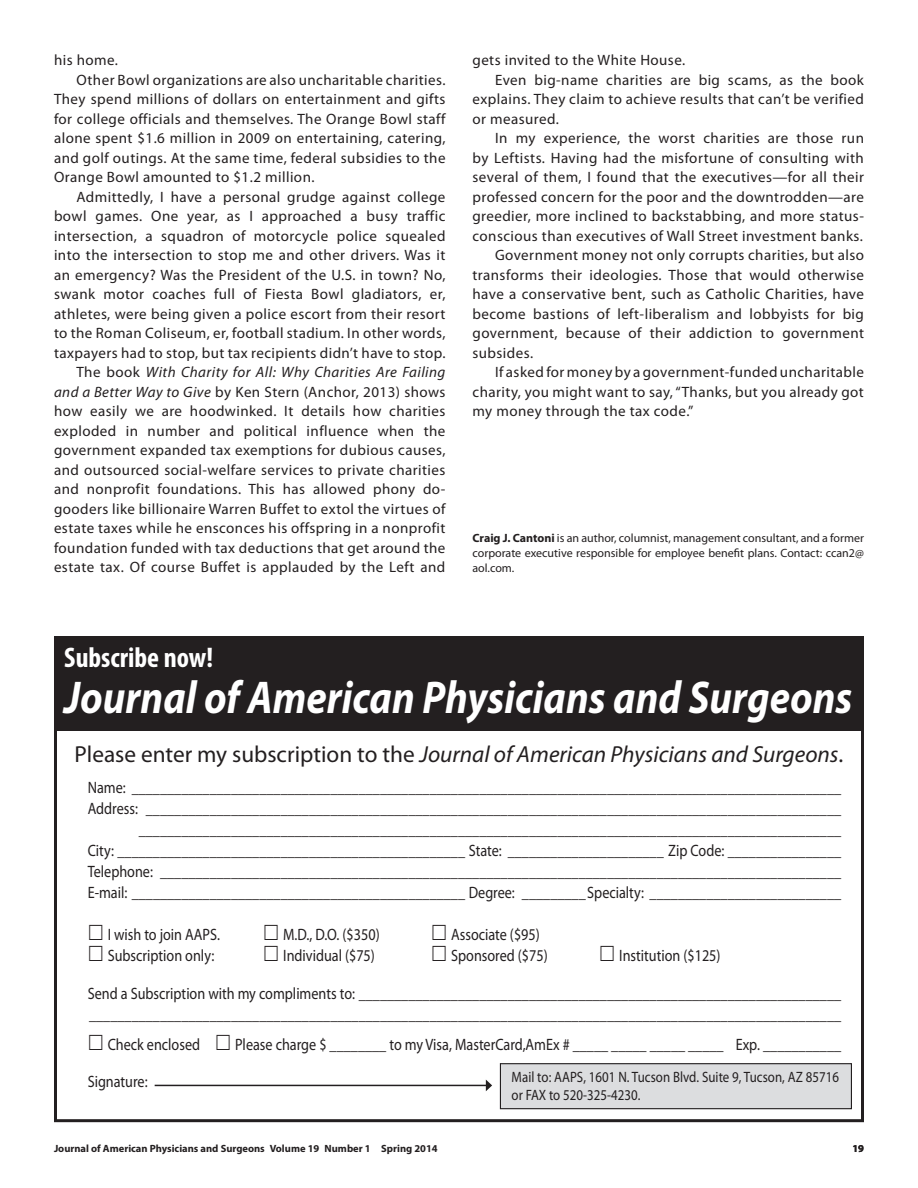
<style>
.page{position:relative;width:918px;height:1188px;background:#fff}
.page>*{position:absolute;margin:0;border:0;box-sizing:border-box;transform-origin:0 0}
.t1{font:italic 700 46.2px "Myriad Pro";color:#fff;scale:.88 1}
.t2{font:700 condensed 28.5px "Myriad Pro";color:#fff}
.t3{font:italic 23.25px "Myriad Pro";color:#231f20}
.t4{font:16.5px/21px "Myriad Pro";color:#231f20;text-align:justify;scale:.86 1}
.t5{font:15px/19.5px "Myriad Pro";letter-spacing:.03em;color:#231f20;text-align:justify}
.t6{font:15px/18px "Myriad Pro";letter-spacing:.005em;color:#231f20;scale:.86 1}
.t7{font:12px/15px "Myriad Pro";color:#231f20;text-align:justify}
.t8{font:700 10.5px "Myriad Pro";color:#231f20}
.s1{font-style:italic}
.s2{font-weight:700}
.s3{font-style:normal}
.s4{color:#fff}
</style>
<div class="page">
<div style="left:54px;top:636px;width:810px;height:95px;background:#231f20"></div>
<hr style="left:155px;top:1085px;width:332px;height:1px;background:#231f20">
<svg style="left:486px;top:1080px;width:6px;height:11px"></svg>
<div style="left:500px;top:1064px;width:351px;height:45px;background:#dcdddf"></div>
<div style="left:500px;top:1063px;width:352px;height:46px;border:1px solid #231f20"></div>
<p class="t5" style="left:54px;top:51px;width:66px">his home.</p>
<p class="t5" style="left:54px;top:70px;width:393px;text-indent:22px">Other Bowl organizations are also uncharitable charities.<br>They spend millions of dollars on entertainment and gifts for college officials and themselves. The Orange Bowl staff alone spent $1.6 million in 2009 on entertaining, catering, and golf outings. At the same time, federal subsidies to the Orange Bowl amounted to $1.2 million.</p>
<p class="t5" style="left:54px;top:187px;width:393px;text-indent:22px">Admittedly, I have a personal grudge against college bowl games. One year, as I approached a busy traffic intersection, a squadron of motorcycle police squealed into the intersection to stop me and other drivers. Was it an emergency? Was the President of the U.S. in town? No, swank motor coaches full of Fiesta Bowl gladiators, er, athletes, were being given a police escort from their resort to the Roman Coliseum, er, football stadium. In other words, taxpayers had to stop, but tax recipients didn’t have to stop.</p>
<p class="t5" style="left:54px;top:363px;width:393px;text-indent:22px">The book <span class="s1">With Charity for All: Why Charities Are Failing and a Better Way to Give</span> by Ken Stern (Anchor, 2013) shows how easily we are hoodwinked. It details how charities exploded in number and political influence when the government expanded tax exemptions for dubious causes, and outsourced social-welfare services to private charities and nonprofit foundations. This has allowed phony do&shy;gooders like billionaire Warren Buffet to extol the virtues of estate taxes while he ensconces his offspring in a nonprofit foundation funded with tax deductions that get around the estate tax. Of course Buffet is applauded by the Left and</p>
<p class="t5" style="left:472px;top:51px;width:214px">gets invited to the White House.</p>
<p class="t5" style="left:472px;top:70px;width:393px;text-indent:22px">Even big-name charities are big scams, as the book explains. They claim to achieve results that can’t be verified or measured.</p>
<p class="t5" style="left:472px;top:129px;width:393px;text-indent:22px">In my experience, the worst charities are those run by Leftists. Having had the misfortune of consulting with several of them, I found that the executives—for all their professed concern for the poor and the downtrodden—are greedier, more inclined to backstabbing, and more status&shy;conscious than executives of Wall Street investment banks.</p>
<p class="t5" style="left:472px;top:246px;width:393px;text-indent:22px">Government money not only corrupts charities, but also transforms their ideologies. Those that would otherwise have a conservative bent, such as Catholic Charities, have become bastions of left-liberalism and lobbyists for big government, because of their addiction to government subsides.</p>
<p class="t5" style="left:472px;top:363px;width:393px;text-indent:22px">If asked for money by a government-funded uncharitable charity, you might want to say, “Thanks, but you already got my money through the tax code.”</p>
<p class="t7" style="left:472px;top:531px;width:393px"><span class="s2">Craig J. Cantoni</span> is an author, columnist, management consultant, and a former corporate executive responsible for employee benefit plans. Contact: ccan2@ aol.com.</p>
<p class="t2" style="left:64px;top:642px;width:150px">Subscribe now!</p>
<p class="t1" style="left:64px;top:672px;width:897px">Journal of American Physicians and Surgeons</p>
<p class="t3" style="left:75px;top:741px;width:770px"><span class="s3">Please enter my subscription to the</span> Journal of American Physicians and Surgeons<span class="s3">.</span></p>
<p class="t4" style="left:88px;top:777px;width:878px">Name: ____________________________________________________________________________________________________ Address: __________________________________________________________________________________________________ <span class="s4">Address:</span>___________________________________________________________________________________________________ City: _________________________________________________ State: ______________________ Zip Code: ________________ Telephone: ________________________________________________________________________________________________ E-mail: _______________________________________________ Degree: _________Specialty: ___________________________</p>
<p class="t4" style="left:108px;top:924px;width:132px">I wish to join AAPS.</p>
<p class="t4" style="left:283px;top:924px;width:114px">M.D., D.O. ($350)</p>
<p class="t4" style="left:451px;top:924px;width:105px">Associate ($95)</p>
<p class="t4" style="left:108px;top:945px;width:125px">Subscription only:</p>
<p class="t4" style="left:283px;top:945px;width:108px">Individual ($75)</p>
<p class="t4" style="left:451px;top:945px;width:114px">Sponsored ($75)</p>
<p class="t4" style="left:619px;top:945px;width:119px">Institution ($125)</p>
<p class="t4" style="left:88px;top:983px;width:878px">Send a Subscription with my compliments to: ____________________________________________________________________ __________________________________________________________________________________________________________</p>
<p class="t4" style="left:108px;top:1034px;width:109px">Check enclosed</p>
<p class="t4" style="left:235px;top:1034px;width:706px">Please charge $ ________ to my Visa, MasterCard,AmEx # _____ _____ _____ _____ Exp. ___________</p>
<p class="t4" style="left:88px;top:1071px;width:71px">Signature:</p>
<p class="t6" style="left:512px;top:1069px;width:382px">Mail to: AAPS, 1601 N. Tucson Blvd. Suite 9, Tucson, AZ 85716 or FAX to 520-325-4230.</p>
<p class="t8" style="left:54px;top:1142px;width:385px">Journal of American Physicians and Surgeons Volume 19 Number 1 Spring 2014</p>
<p class="t8" style="left:852px;top:1142px;width:13px">19</p>
</div>
